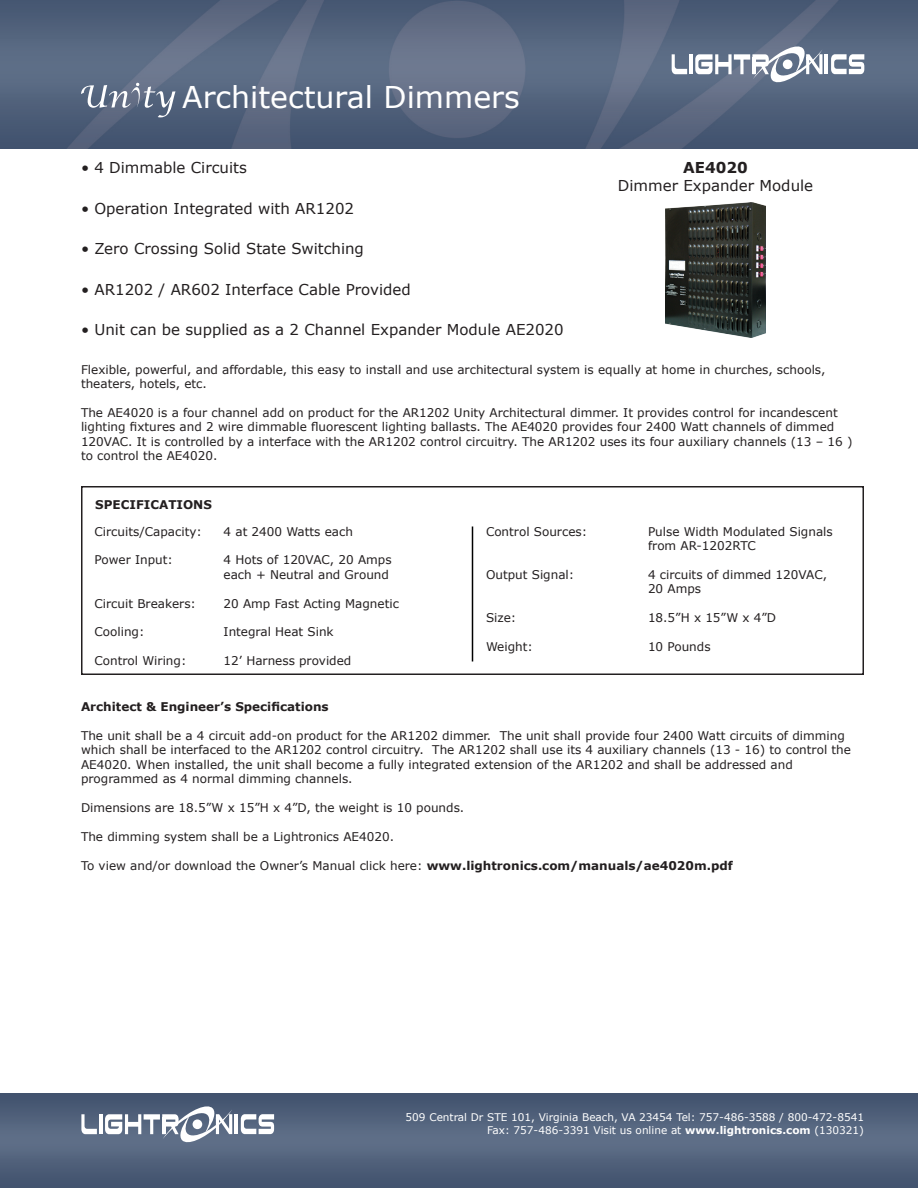
<style>
.page{position:relative;width:918px;height:1188px;background:#fff}
.page>*{position:absolute;margin:0;border:0;box-sizing:border-box;transform-origin:0 0}
.t1{font:30px "Verdana";color:#fff}
.t2{font:15px "Verdana";color:#231f20}
.t3{font:700 15px "Verdana";color:#231f20}
.t4{font:12px/14.4px "Verdana";color:#231f20}
.t5{font:700 12px "Verdana";color:#231f20}
.t6{font:10.5px "Verdana";color:#fff}
.s1{font-weight:700}
</style>
<div class="page">
<img style="left:0;top:0;width:918px;height:148px">
<img style="left:0;top:1093px;width:918px;height:95px">
<svg style="left:672px;top:54px;width:15px;height:20px"></svg>
<hr style="left:689px;top:54px;width:4px;height:20px;background:#fff">
<svg style="left:695px;top:44px;width:128px;height:41px"></svg>
<hr style="left:752px;top:58px;width:4px;height:16px;background:#fff">
<hr style="left:825px;top:54px;width:3px;height:20px;background:#fff">
<svg style="left:831px;top:54px;width:33px;height:20px"></svg>
<svg style="left:81px;top:1114px;width:16px;height:20px"></svg>
<hr style="left:99px;top:1114px;width:3px;height:20px;background:#fff">
<svg style="left:105px;top:1104px;width:127px;height:40px"></svg>
<hr style="left:162px;top:1118px;width:3px;height:16px;background:#fff">
<hr style="left:235px;top:1114px;width:3px;height:20px;background:#fff">
<svg style="left:241px;top:1114px;width:33px;height:20px"></svg>
<div style="left:81px;top:486px;width:783px;height:189px;border:2px solid #231f20"></div>
<hr style="left:472px;top:526px;width:1px;height:136px;background:#000">
<img style="left:666px;top:202px;width:99px;height:136px">
<svg style="left:81px;top:82px;width:95px;height:35px;background:#737f94"></svg>
<p class="t1" style="left:182px;top:78px;width:339px">Architectural Dimmers</p>
<p class="t2" style="left:81px;top:158px;width:167px">• 4 Dimmable Circuits</p>
<p class="t2" style="left:81px;top:199px;width:275px">• Operation Integrated with AR1202</p>
<p class="t2" style="left:81px;top:239px;width:285px">• Zero Crossing Solid State Switching</p>
<p class="t2" style="left:81px;top:280px;width:331px">• AR1202 / AR602 Interface Cable Provided</p>
<p class="t2" style="left:81px;top:320px;width:484px">• Unit can be supplied as a 2 Channel Expander Module AE2020</p>
<p class="t3" style="left:683px;top:158px;width:66px">AE4020</p>
<p class="t2" style="left:618px;top:176px;width:197px">Dimmer Expander Module</p>
<p class="t4" style="left:81px;top:362px;width:746px">Flexible, powerful, and affordable, this easy to install and use architectural system is equally at home in churches, schools,</p>
<p class="t4" style="left:81px;top:376px;width:127px">theaters, hotels, etc.</p>
<p class="t4" style="left:81px;top:405px;width:773px">The AE4020 is a four channel add on product for the AR1202 Unity Architectural dimmer. It provides control for incandescent lighting fixtures and 2 wire dimmable fluorescent lighting ballasts. The AE4020 provides four 2400 Watt channels of dimmed 120VAC. It is controlled by a interface with the AR1202 control circuitry. The AR1202 uses its four auxiliary channels (13 – 16 ) to control the AE4020.</p>
<p class="t5" style="left:95px;top:497px;width:118px">SPECIFICATIONS</p>
<p class="t4" style="left:94px;top:524px;width:109px">Circuits/Capacity:</p>
<p class="t4" style="left:224px;top:524px;width:131px">4 at 2400 Watts each</p>
<p class="t4" style="left:94px;top:553px;width:80px">Power Input:</p>
<p class="t4" style="left:224px;top:553px;width:170px">4 Hots of 120VAC, 20 Amps each + Neutral and Ground</p>
<p class="t4" style="left:94px;top:596px;width:103px">Circuit Breakers:</p>
<p class="t4" style="left:224px;top:596px;width:177px">20 Amp Fast Acting Magnetic</p>
<p class="t4" style="left:94px;top:625px;width:52px">Cooling:</p>
<p class="t4" style="left:224px;top:625px;width:112px">Integral Heat Sink</p>
<p class="t4" style="left:94px;top:653px;width:93px">Control Wiring:</p>
<p class="t4" style="left:224px;top:653px;width:129px">12’ Harness provided</p>
<p class="t4" style="left:486px;top:524px;width:103px">Control Sources:</p>
<p class="t4" style="left:648px;top:524px;width:186px">Pulse Width Modulated Signals from AR-1202RTC</p>
<p class="t4" style="left:486px;top:567px;width:90px">Output Signal:</p>
<p class="t4" style="left:648px;top:567px;width:181px">4 circuits of dimmed 120VAC,</p>
<p class="t4" style="left:648px;top:581px;width:55px">20 Amps</p>
<p class="t4" style="left:486px;top:610px;width:32px">Size:</p>
<p class="t4" style="left:648px;top:610px;width:130px">18.5”H x 15”W x 4”D</p>
<p class="t4" style="left:486px;top:639px;width:48px">Weight:</p>
<p class="t4" style="left:648px;top:639px;width:64px">10 Pounds</p>
<p class="t5" style="left:81px;top:699px;width:249px">Architect &amp; Engineer’s Specifications</p>
<p class="t4" style="left:81px;top:728px;width:772px">The unit shall be a 4 circuit add-on product for the AR1202 dimmer. The unit shall provide four 2400 Watt circuits of dimming which shall be interfaced to the AR1202 control circuitry. The AR1202 shall use its 4 auxiliary channels (13 - 16) to control the<br>AE4020. When installed, the unit shall become a fully integrated extension of the AR1202 and shall be addressed and</p>
<p class="t4" style="left:81px;top:771px;width:273px">programmed as 4 normal dimming channels.</p>
<p class="t4" style="left:81px;top:800px;width:385px">Dimensions are 18.5”W x 15”H x 4”D, the weight is 10 pounds.</p>
<p class="t4" style="left:81px;top:829px;width:315px">The dimming system shall be a Lightronics AE4020.</p>
<p class="t4" style="left:81px;top:858px;width:653px">To view and/or download the Owner’s Manual click here: <span class="s1">www.lightronics.com/manuals/ae4020m.pdf</span></p>
<p class="t6" style="left:406px;top:1111px;width:460px">509 Central Dr STE 101, Virginia Beach, VA 23454 Tel: 757-486-3588 / 800-472-8541</p>
<p class="t6" style="left:487px;top:1123px;width:378px">Fax: 757-486-3391 Visit us online at <span class="s1">www.lightronics.com</span> (130321)</p>
</div>
